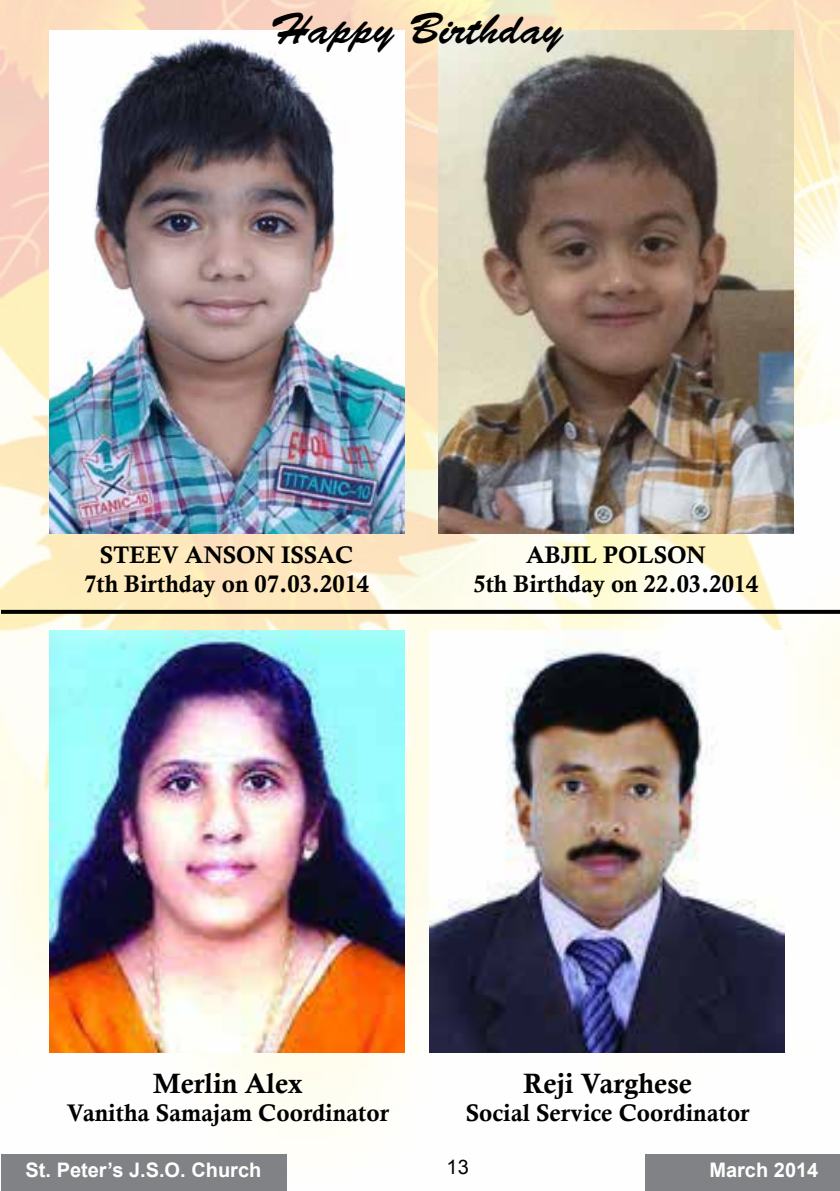
<style>
.page{position:relative;width:840px;height:1191px;background:#fff}
.page>*{position:absolute;margin:0;border:0;box-sizing:border-box;transform-origin:0 0}
.t1{font:44px "Brush Script Std";color:#000}
.t2{font:28px "Calis MT Bol";color:#000}
.t3{font:24px/28.8px "Calis MT Bol";color:#000;text-align:center}
.t4{font:700 20px "Arial";color:#fff}
.t5{font:20px "Arial";color:#000}
</style>
<div class="page">
<img style="left:0;top:0;width:839px;height:1191px">
<div style="left:1px;top:1154px;width:285px;height:37px;background:#808285"></div>
<div style="left:645px;top:1154px;width:194px;height:37px;background:#808285"></div>
<img style="left:50px;top:31px;width:354px;height:502px">
<img style="left:438px;top:31px;width:354px;height:502px">
<img style="left:50px;top:630px;width:354px;height:422px">
<img style="left:429px;top:630px;width:354px;height:422px">
<svg style="left:1px;top:610px;width:838px;height:4px;background:#080707"></svg>
<h1 class="t1" style="left:270px;top:4px;width:294px">Happy Birthday</h1>
<p class="t3" style="left:84px;top:541px;width:286px">STEEV ANSON ISSAC<br>7th Birthday on 07.03.2014</p>
<p class="t3" style="left:473px;top:541px;width:286px">ABJIL POLSON<br>5th Birthday on 22.03.2014</p>
<p class="t2" style="left:153px;top:1067px;width:151px">Merlin Alex</p>
<p class="t3" style="left:67px;top:1098px;width:323px">Vanitha Samajam Coordinator</p>
<p class="t2" style="left:523px;top:1067px;width:170px">Reji Varghese</p>
<p class="t3" style="left:465px;top:1098px;width:285px">Social Service Coordinator</p>
<p class="t4" style="left:26px;top:1156px;width:237px">St. Peter’s J.S.O. Church</p>
<p class="t5" style="left:446px;top:1154px;width:24px">13</p>
<p class="t4" style="left:709px;top:1156px;width:110px">March 2014</p>
</div>
